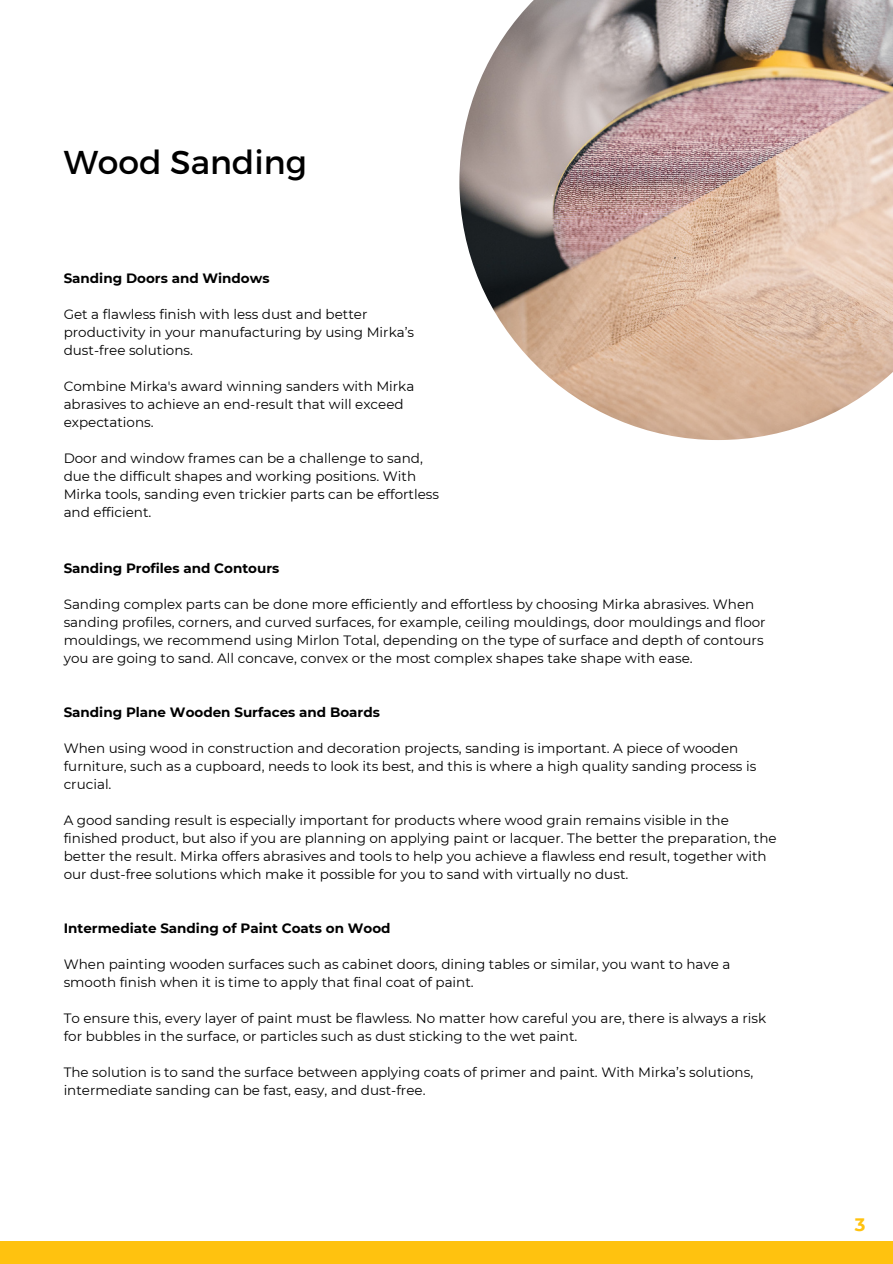
<style>
.page{position:relative;width:893px;height:1264px;background:#fff}
.page>*{position:absolute;margin:0;border:0;box-sizing:border-box;transform-origin:0 0}
.t1{font:33px "Montserrat";color:#000}
.t2{font:700 18px "Montserrat";color:#ffc20f}
.t3{font:13.5px/18px "Montserrat";color:#000}
.t4{font:700 13.5px "Montserrat";color:#000}
</style>
<div class="page">
<img style="left:459px;top:0;width:433px;height:440px">
<div style="left:0;top:1241px;width:892px;height:22px;background:#ffc20f"></div>
<p class="t1" style="left:64px;top:141px;width:245px">Wood Sanding</p>
<p class="t4" style="left:64px;top:270px;width:207px">Sanding Doors and Windows</p>
<p class="t3" style="left:64px;top:305px;width:352px">Get a flawless finish with less dust and better productivity in your manufacturing by using Mirka’s dust-free solutions.</p>
<p class="t3" style="left:64px;top:377px;width:352px">Combine Mirka's award winning sanders with Mirka abrasives to achieve an end-result that will exceed expectations.</p>
<p class="t3" style="left:64px;top:449px;width:377px">Door and window frames can be a challenge to sand, due the difficult shapes and working positions. With Mirka tools, sanding even trickier parts can be effortless and efficient.</p>
<p class="t4" style="left:64px;top:559px;width:217px">Sanding Profiles and Contours</p>
<p class="t3" style="left:64px;top:595px;width:703px">Sanding complex parts can be done more efficiently and effortless by choosing Mirka abrasives. When sanding profiles, corners, and curved surfaces, for example, ceiling mouldings, door mouldings and floor mouldings, we recommend using Mirlon Total, depending on the type of surface and depth of contours you are going to sand. All concave, convex or the most complex shapes take shape with ease.</p>
<p class="t4" style="left:64px;top:703px;width:318px">Sanding Plane Wooden Surfaces and Boards</p>
<p class="t3" style="left:64px;top:739px;width:694px">When using wood in construction and decoration projects, sanding is important. A piece of wooden furniture, such as a cupboard, needs to look its best, and this is where a high quality sanding process is crucial.</p>
<p class="t3" style="left:64px;top:811px;width:714px">A good sanding result is especially important for products where wood grain remains visible in the finished product, but also if you are planning on applying paint or lacquer. The better the preparation, the better the result. Mirka offers abrasives and tools to help you achieve a flawless end result, together with our dust-free solutions which make it possible for you to sand with virtually no dust.</p>
<p class="t4" style="left:64px;top:919px;width:328px">Intermediate Sanding of Paint Coats on Wood</p>
<p class="t3" style="left:64px;top:955px;width:668px">When painting wooden surfaces such as cabinet doors, dining tables or similar, you want to have a smooth finish when it is time to apply that final coat of paint.</p>
<p class="t3" style="left:64px;top:1009px;width:704px">To ensure this, every layer of paint must be flawless. No matter how careful you are, there is always a risk for bubbles in the surface, or particles such as dust sticking to the wet paint.</p>
<p class="t3" style="left:64px;top:1063px;width:691px">The solution is to sand the surface between applying coats of primer and paint. With Mirka’s solutions, intermediate sanding can be fast, easy, and dust-free.</p>
<p class="t2" style="left:854px;top:1213px;width:12px">3</p>
</div>
